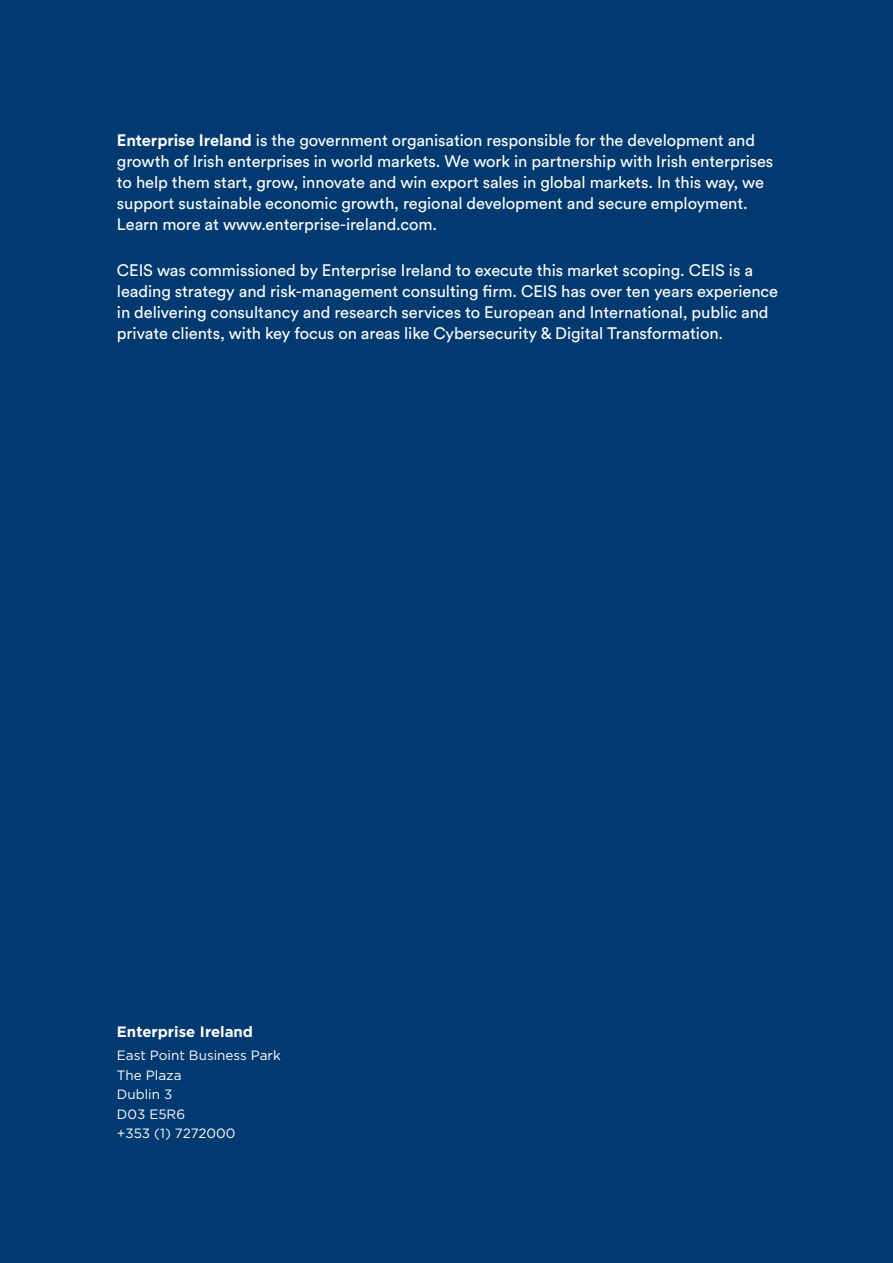
<style>
.page{position:relative;width:893px;height:1263px;background:#003a70}
.page>*{position:absolute;margin:0;border:0;box-sizing:border-box;transform-origin:0 0}
.Body_Text{font:16.5px/21px "Circular Std";letter-spacing:-.005em;color:#fff}
.Body_Text-2{font:700 15px "Gotham";color:#fff}
.Body_Text-3{font:13.5px "Gotham";color:#fff}
.s1{font-weight:700}
</style>
<div class="page">
<p class="Body_Text" style="left:117px;top:130px;width:658px"><span class="s1">Enterprise Ireland</span> is the government organisation responsible for the development and growth of Irish enterprises in world markets. We work in partnership with Irish enterprises to help them start, grow, innovate and win export sales in global markets. In this way, we support sustainable economic growth, regional development and secure employment.<br>Learn more at www.enterprise-ireland.com.</p>
<p class="Body_Text" style="left:117px;top:260px;width:663px">CEIS was commissioned by Enterprise Ireland to execute this market scoping. CEIS is a leading strategy and risk-management consulting firm. CEIS has over ten years experience in delivering consultancy and research services to European and International, public and private clients, with key focus on areas like Cybersecurity &amp; Digital Transformation.</p>
<p class="Body_Text-2" style="left:117px;top:1022px;width:138px">Enterprise Ireland</p>
<p class="Body_Text-3" style="left:117px;top:1048px;width:165px">East Point Business Park</p>
<p class="Body_Text-3" style="left:117px;top:1067px;width:66px">The Plaza</p>
<p class="Body_Text-3" style="left:117px;top:1087px;width:57px">Dublin 3</p>
<p class="Body_Text-3" style="left:117px;top:1106px;width:70px">D03 E5R6</p>
<p class="Body_Text-3" style="left:117px;top:1126px;width:120px">+353 (1) 7272000</p>
</div>
